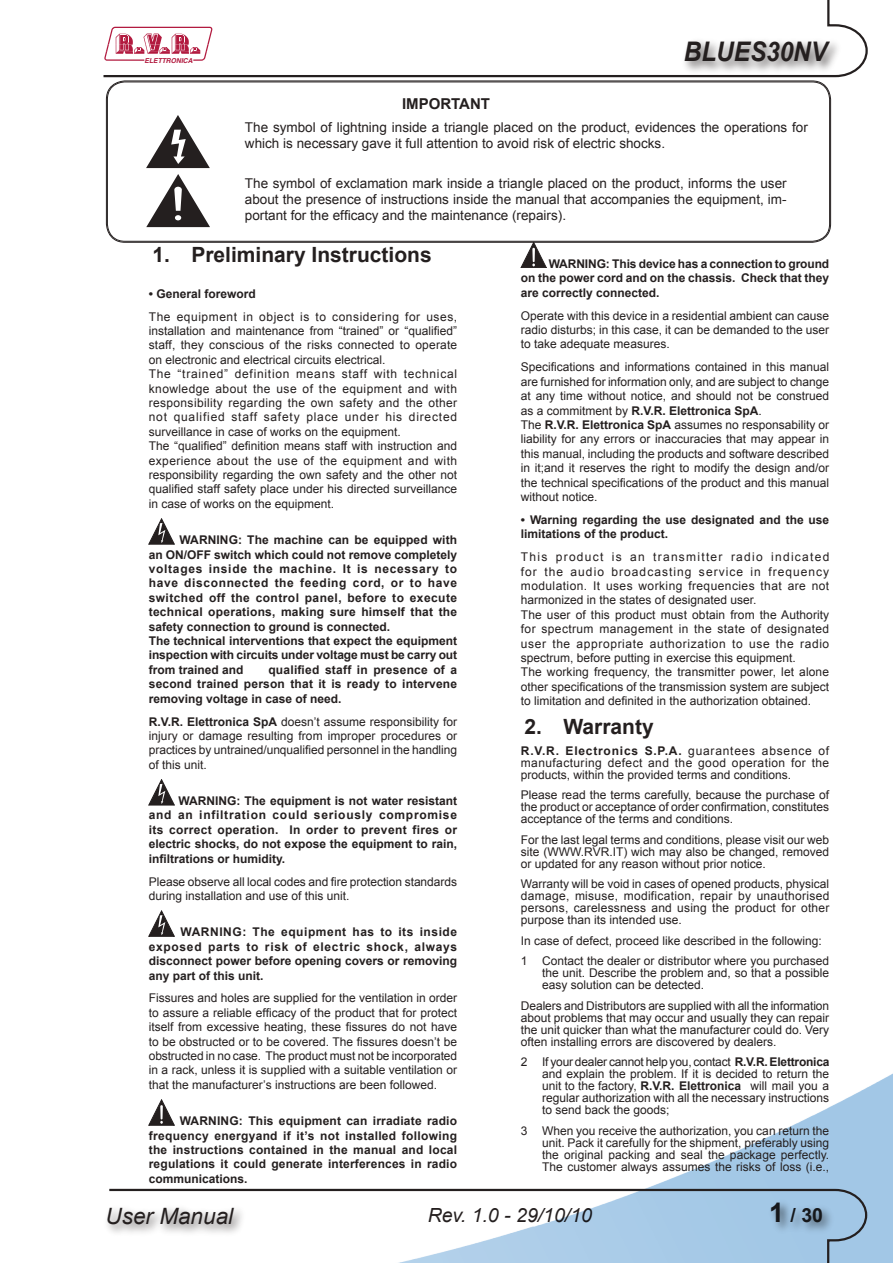
<style>
.page{position:relative;width:893px;height:1263px;background:#fff}
.page>*{position:absolute;margin:0;border:0;box-sizing:border-box;transform-origin:0 0}
.t1{font:italic 700 27px "Arial";color:#241f1f;scale:.9 1}
.t2{font:italic 22.5px "Arial";color:#241f1f}
.t3{font:700 21px "Arial";color:#241f1f}
.t4{font:italic 19.5px "Arial";color:#241f1f}
.t5{font:700 19.5px "Arial";color:#241f1f}
.t6{font:700 15px "Arial";color:#241f1f}
.t7{font:13.5px/16.2px "Arial";color:#241f1f}
.t8{font:12px/14.4px "Arial";color:#241f1f;text-align:justify}
.t9{font:700 12px/14.4px "Arial";color:#241f1f;text-align:justify}
.t10{font:italic 700 6.75px "Helvetica";color:#b21a3f}
.s1{font-weight:700}
</style>
<div class="page">
<img style="left:148px;top:1073px;width:745px;height:190px">
<svg style="left:103px;top:0;width:765px;height:78px"></svg>
<svg style="left:109px;top:1188px;width:759px;height:75px"></svg>
<div style="left:680px;top:36px;width:162px;height:39px;background:#241f1f;opacity:.75"></div>
<svg style="left:104px;top:27px;width:108px;height:34px"></svg>
<div style="left:767px;top:1198px;width:69px;height:38px;background:#241f1f;opacity:.75"></div>
<div style="left:103px;top:1204px;width:144px;height:34px;background:#241f1f;opacity:.75"></div>
<svg style="left:149px;top:519px;width:25px;height:25px"></svg>
<svg style="left:149px;top:780px;width:25px;height:25px"></svg>
<svg style="left:149px;top:911px;width:25px;height:25px"></svg>
<svg style="left:149px;top:1100px;width:25px;height:25px"></svg>
<hr style="left:160px;top:1105px;width:3px;height:14px;background:#fff">
<svg style="left:521px;top:243px;width:25px;height:25px"></svg>
<hr style="left:532px;top:248px;width:3px;height:14px;background:#fff">
<svg style="left:106px;top:81px;width:725px;height:162px"></svg>
<div style="left:107px;top:82px;width:723px;height:160px;border:1px solid #241f1f;border-radius:18px"></div>
<svg style="left:146px;top:115px;width:64px;height:53px"></svg>
<svg style="left:146px;top:174px;width:64px;height:53px"></svg>
<p class="t10" style="left:144px;top:56px;width:50px">ELETTRONICA</p>
<h1 class="t1" style="left:684px;top:34px;width:161px">BLUES30NV</h1>
<p class="t6" style="left:402px;top:94px;width:90px">IMPORTANT</p>
<p class="t7" style="left:245px;top:119px;width:564px">The symbol of lightning inside a triangle placed on the product, evidences the operations for which is necessary gave it full attention to avoid risk of electric shocks.</p>
<p class="t7" style="left:245px;top:175px;width:543px;text-align:justify">The symbol of exclamation mark inside a triangle placed on the product, informs the user about the presence of instructions inside the manual that accompanies the equipment, im&shy;portant for the efficacy and the maintenance (repairs).</p>
<h3 class="t3" style="left:153px;top:241px;width:281px">1. Preliminary Instructions</h3>
<p class="t9" style="left:149px;top:287px;width:108px">• General foreword</p>
<p class="t8" style="left:149px;top:309px;width:310px;text-align:left">The equipment in object is to considering for uses, installation and maintenance from “trained” or “qualified” staff, they conscious of the risks connected to operate on electronic and electrical circuits electrical.<br>The “trained” definition means staff with technical knowledge about the use of the equipment and with responsibility regarding the own safety and the other not qualified staff safety place under his directed surveillance in case of works on the equipment.<br>The “qualified” definition means staff with instruction and experience about the use of the equipment and with responsibility regarding the own safety and the other not qualified staff safety place under his directed surveillance in case of works on the equipment.</p>
<p class="t9" style="left:149px;top:533px;width:310px;text-align:left;text-indent:31px">WARNING: The machine can be equipped with an ON/OFF switch which could not remove completely voltages inside the machine. It is necessary to have disconnected the feeding cord, or to have switched off the control panel, before to execute technical operations, making sure himself that the safety connection to ground is connected.<br>The technical interventions that expect the equipment inspection with circuits under voltage must be carry out from trained and</p>
<p class="t9" style="left:149px;top:663px;width:310px;text-indent:120px">qualified staff in presence of a second trained person that it is ready to intervene removing voltage in case of need.</p>
<p class="t8" style="left:149px;top:714px;width:310px"><span class="s1">R.V.R. Elettronica SpA</span> doesn’t assume responsibility for injury or damage resulting from improper procedures or practices by untrained/unqualified personnel in the handling of this unit.</p>
<p class="t9" style="left:149px;top:794px;width:310px;text-indent:30px">WARNING: The equipment is not water resistant and an infiltration could seriously compromise its correct operation. In order to prevent fires or electric shocks, do not expose the equipment to rain, infiltrations or humidity.</p>
<p class="t8" style="left:149px;top:874px;width:310px">Please observe all local codes and fire protection standards during installation and use of this unit.</p>
<p class="t9" style="left:149px;top:925px;width:310px;text-indent:32px">WARNING: The equipment has to its inside exposed parts to risk of electric shock, always disconnect power before opening covers or removing any part of this unit.</p>
<p class="t8" style="left:149px;top:991px;width:310px">Fissures and holes are supplied for the ventilation in order to assure a reliable efficacy of the product that for protect itself from excessive heating, these fissures do not have to be obstructed or to be covered. The fissures doesn’t be obstructed in no case. The product must not be incorporated in a rack, unless it is supplied with a suitable ventilation or that the manufacturer’s instructions are been followed.</p>
<p class="t9" style="left:149px;top:1114px;width:310px;text-indent:31px">WARNING: This equipment can irradiate radio frequency energyand if it’s not installed following the instructions contained in the manual and local regulations it could generate interferences in radio communications.</p>
<p class="t9" style="left:521px;top:257px;width:310px;text-indent:28px">WARNING: This device has a connection to ground on the power cord and on the chassis. Check that they are correctly connected.</p>
<p class="t8" style="left:521px;top:308px;width:310px">Operate with this device in a residential ambient can cause radio disturbs; in this case, it can be demanded to the user to take adequate measures.</p>
<p class="t8" style="left:521px;top:360px;width:310px;text-align:left">Specifications and informations contained in this manual are furnished for information only, and are subject to change at any time without notice, and should not be construed as a commitment by <span class="s1">R.V.R. Elettronica SpA</span>.<br>The <span class="s1">R.V.R. Elettronica SpA</span> assumes no responsability or liability for any errors or inaccuracies that may appear in this manual, including the products and software described in it;and it reserves the right to modify the design and/or the technical specifications of the product and this manual without notice.</p>
<p class="t9" style="left:521px;top:513px;width:310px">• Warning regarding the use designated and the use limitations of the product.</p>
<p class="t8" style="left:521px;top:550px;width:310px;text-align:left">This product is an transmitter radio indicated for the audio broadcasting service in frequency modulation. It uses working frequencies that are not harmonized in the states of designated user.<br>The user of this product must obtain from the Authority for spectrum management in the state of designated user the appropriate authorization to use the radio spectrum, before putting in exercise this equipment.<br>The working frequency, the transmitter power, let alone other specifications of the transmission system are subject to limitation and definited in the authorization obtained.</p>
<h3 class="t3" style="left:525px;top:713px;width:131px">2. Warranty</h3>
<p class="t8" style="left:521px;top:745px;width:310px;line-height:12px"><span class="s1">R.V.R. Electronics S.P.A.</span> guarantees absence of manufacturing defect and the good operation for the products, within the provided terms and conditions.</p>
<p class="t8" style="left:521px;top:789px;width:310px;line-height:12px">Please read the terms carefully, because the purchase of the product or acceptance of order confirmation, constitutes acceptance of the terms and conditions.</p>
<p class="t8" style="left:521px;top:834px;width:310px;line-height:12px">For the last legal terms and conditions, please visit our web site (WWW.RVR.IT) wich may also be changed, removed or updated for any reason without prior notice.</p>
<p class="t8" style="left:521px;top:878px;width:310px;line-height:12px">Warranty will be void in cases of opened products, physical damage, misuse, modification, repair by unauthorised persons, carelessness and using the product for other purpose than its intended use.</p>
<p class="t8" style="left:521px;top:930px;width:310px;line-height:20.5px">In case of defect, proceed like described in the following:<br>1 Contact the dealer or distributor where you purchased</p>
<p class="t8" style="left:542px;top:967px;width:289px;line-height:12px">the unit. Describe the problem and, so that a possible easy solution can be detected.</p>
<p class="t8" style="left:521px;top:1000px;width:310px;line-height:12px">Dealers and Distributors are supplied with all the information about problems that may occur and usually they can repair the unit quicker than what the manufacturer could do. Very often installing errors are discovered by dealers.</p>
<p class="t8" style="left:542px;top:1056px;width:289px;line-height:12px;text-indent:-21px">2 If your dealer cannot help you, contact <span class="s1">R.V.R. Elettronica </span>and explain the problem. If it is decided to return the unit to the factory, <span class="s1">R.V.R. Elettronica</span> will mail you a regular authorization with all the necessary instructions to send back the goods;</p>
<p class="t8" style="left:542px;top:1125px;width:289px;line-height:12px;text-indent:-21px">3 When you receive the authorization, you can return the unit. Pack it carefully for the shipment, preferably using the original packing and seal the package perfectly.<br>The customer always assumes the risks of loss (i.e.,</p>
<h2 class="t2" style="left:106px;top:1202px;width:129px">User Manual</h2>
<h3 class="t4" style="left:428px;top:1203px;width:166px">Rev. 1.0 - 29/10/10</h3>
<h3 class="t5" style="left:790px;top:1203px;width:34px">/ 30</h3>
</div>
